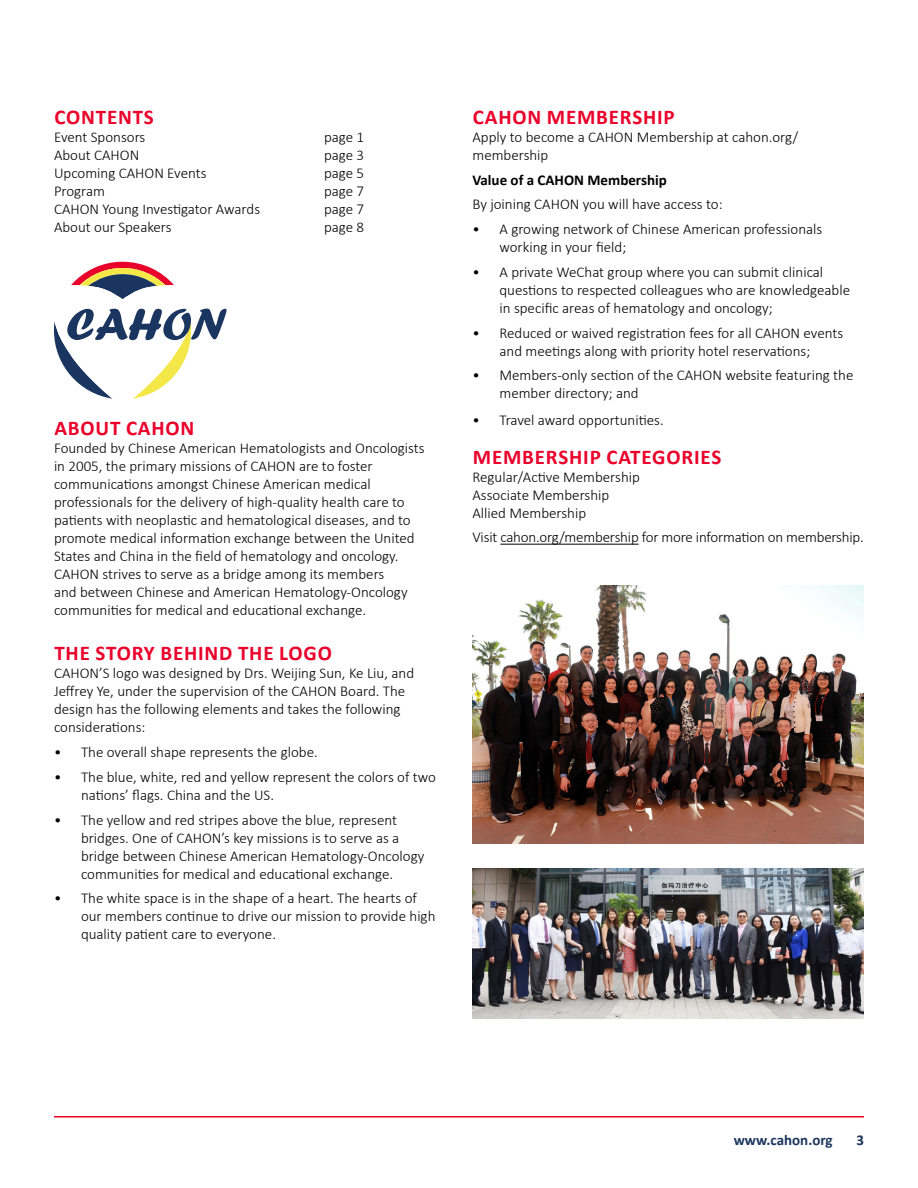
<style>
.page{position:relative;width:918px;height:1188px;background:#fff}
.page>*{position:absolute;margin:0;border:0;box-sizing:border-box;transform-origin:0 0}
._18_-_H2{font:700 21px "Calibri";letter-spacing:.04em;color:#ea002a}
._18_-_body_with_lead{font:300 15px/18px "Calibri";color:#000}
.List_Paragraph{font:300 15px "Calibri";color:#000}
._18_-_body_no_lead{font:300 15px "Calibri";color:#000}
._18_-_body_with_lead-2{font:700 15px "Calibri";color:#000}
.t1{font:700 15px "Calibri";color:#1c355e}
</style>
<div class="page">
<hr style="left:54px;top:1116px;width:810px;height:2px;background:#ea002a">
<svg style="left:54px;top:262px;width:173px;height:137px"></svg>
<hr style="left:500px;top:544px;width:139px;height:1px;background:#000">
<img style="left:472px;top:868px;width:392px;height:150px">
<img style="left:472px;top:585px;width:392px;height:259px">
<p class="_18_-_H2" style="left:54px;top:102px;width:101px">CONTENTS</p>
<p class="List_Paragraph" style="left:54px;top:127px;width:93px">Event Sponsors</p>
<p class="List_Paragraph" style="left:324px;top:127px;width:42px">page 1</p>
<p class="List_Paragraph" style="left:54px;top:145px;width:87px">About CAHON</p>
<p class="List_Paragraph" style="left:324px;top:145px;width:42px">page 3</p>
<p class="List_Paragraph" style="left:54px;top:163px;width:154px">Upcoming CAHON Events</p>
<p class="List_Paragraph" style="left:324px;top:163px;width:42px">page 5</p>
<p class="List_Paragraph" style="left:54px;top:181px;width:53px">Program</p>
<p class="List_Paragraph" style="left:324px;top:181px;width:42px">page 7</p>
<p class="List_Paragraph" style="left:54px;top:199px;width:208px">CAHON Young Investigator Awards</p>
<p class="List_Paragraph" style="left:324px;top:199px;width:42px">page 7</p>
<p class="List_Paragraph" style="left:54px;top:217px;width:119px">About our Speakers</p>
<p class="List_Paragraph" style="left:324px;top:217px;width:42px">page 8</p>
<p class="_18_-_H2" style="left:54px;top:413px;width:142px">ABOUT CAHON</p>
<p class="_18_-_body_with_lead" style="left:54px;top:439px;width:372px">Founded by Chinese American Hematologists and Oncologists in 2005, the primary missions of CAHON are to foster communications amongst Chinese American medical professionals for the delivery of high-quality health care to patients with neoplastic and hematological diseases, and to promote medical information exchange between the United States and China in the field of hematology and oncology.<br>CAHON strives to serve as a bridge among its members<br>and between Chinese and American Hematology-Oncology communities for medical and educational exchange.</p>
<p class="_18_-_H2" style="left:54px;top:638px;width:279px">THE STORY BEHIND THE LOGO</p>
<p class="_18_-_body_with_lead" style="left:54px;top:664px;width:362px">CAHON’S logo was designed by Drs. Weijing Sun, Ke Liu, and Jeffrey Ye, under the supervision of the CAHON Board. The design has the following elements and takes the following considerations:</p>
<p class="_18_-_body_with_lead" style="left:54px;top:743px;width:265px">• The overall shape represents the globe.</p>
<p class="_18_-_body_with_lead" style="left:81px;top:768px;width:356px;text-indent:-27px">• The blue, white, red and yellow represent the colors of two nations’ flags. China and the US.</p>
<p class="_18_-_body_with_lead" style="left:81px;top:810px;width:345px;text-indent:-27px">• The yellow and red stripes above the blue, represent bridges. One of CAHON’s key missions is to serve as a bridge between Chinese American Hematology-Oncology communities for medical and educational exchange.</p>
<p class="_18_-_body_with_lead" style="left:81px;top:889px;width:356px;text-indent:-27px">• The white space is in the shape of a heart. The hearts of our members continue to drive our mission to provide high quality patient care to everyone.</p>
<p class="_18_-_H2" style="left:473px;top:102px;width:203px">CAHON MEMBERSHIP</p>
<p class="_18_-_body_with_lead" style="left:472px;top:128px;width:327px">Apply to become a CAHON Membership at cahon.org/ membership</p>
<p class="_18_-_body_with_lead-2" style="left:472px;top:169px;width:196px">Value of a CAHON Membership</p>
<p class="_18_-_body_with_lead" style="left:472px;top:195px;width:252px">By joining CAHON you will have access to:</p>
<p class="_18_-_body_with_lead" style="left:500px;top:220px;width:324px;text-indent:-27px">• A growing network of Chinese American professionals working in your field;</p>
<p class="_18_-_body_with_lead" style="left:500px;top:263px;width:352px;text-indent:-27px">• A private WeChat group where you can submit clinical questions to respected colleagues who are knowledgeable in specific areas of hematology and oncology;</p>
<p class="_18_-_body_with_lead" style="left:472px;top:323px;width:372px;text-align:center">• Reduced or waived registration fees for all CAHON events and meetings along with priority hotel reservations;</p>
<p class="_18_-_body_with_lead" style="left:500px;top:366px;width:355px;text-indent:-27px">• Members-only section of the CAHON website featuring the member directory; and</p>
<p class="_18_-_body_with_lead" style="left:472px;top:411px;width:193px">• Travel award opportunities.</p>
<p class="_18_-_H2" style="left:473px;top:442px;width:250px">MEMBERSHIP CATEGORIES</p>
<p class="_18_-_body_no_lead" style="left:472px;top:467px;width:169px">Regular/Active Membership</p>
<p class="_18_-_body_no_lead" style="left:472px;top:485px;width:138px">Associate Membership</p>
<p class="_18_-_body_with_lead" style="left:472px;top:503px;width:115px">Allied Membership</p>
<p class="_18_-_body_with_lead" style="left:472px;top:528px;width:393px">Visit cahon.org/membership for more information on membership.</p>
<p class="t1" style="left:734px;top:1130px;width:100px">www.cahon.org</p>
<p class="t1" style="left:856px;top:1130px;width:9px">3</p>
</div>
